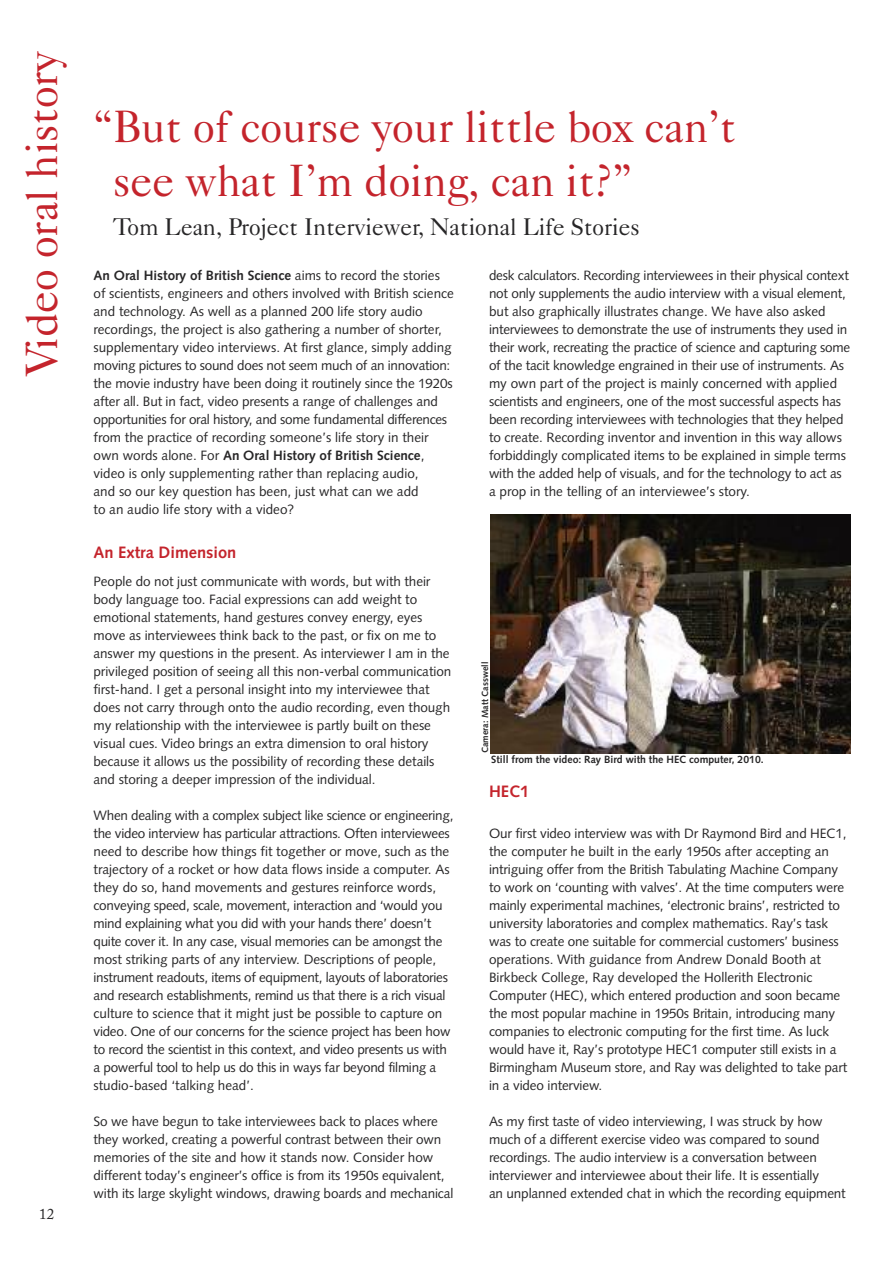
<style>
.page{position:relative;width:893px;height:1263px;background:#fff}
.page>*{position:absolute;margin:0;border:0;box-sizing:border-box;transform-origin:0 0}
.t1{font:45px/54px "Caslon 540 BT";color:#c4242c}
.t2{font:24px "Caslon 540 BT";color:#272627}
.t3{font:700 16.5px "Syntax";color:#c4242c}
.t4{font:15px "Adobe Caslon";color:#272627}
.t5{font:13.5px/18px "Syntax";letter-spacing:-.01em;color:#272627}
.t6{font:700 10.5px "Syntax";color:#272627}
.t7{font:700 9px "Syntax";color:#272627}
.s1{font-weight:700}
</style>
<div class="page">
<img style="left:491px;top:514px;width:359px;height:240px">
<h1 class="t1" style="left:19px;top:375px;width:325px;rotate:-90deg">Video oral history</h1>
<p class="t4" style="left:39px;top:1209px;width:16px">12</p>
<h1 class="t1" style="left:113px;top:104px;width:624px;text-indent:-20px">“But of course your little box can’t see what I’m doing, can it?”</h1>
<h2 class="t2" style="left:113px;top:219px;width:528px">Tom Lean, Project Interviewer, National Life Stories</h2>
<p class="t5" style="left:94px;top:267px;width:362px"><span class="s1">An Oral History of British Science</span> aims to record the stories of scientists, engineers and others involved with British science and technology. As well as a planned 200 life story audio recordings, the project is also gathering a number of shorter, supplementary video interviews. At first glance, simply adding moving pictures to sound does not seem much of an innovation: the movie industry have been doing it routinely since the 1920s after all. But in fact, video presents a range of challenges and opportunities for oral history, and some fundamental differences from the practice of recording someone’s life story in their own words alone. For <span class="s1">An Oral History of British Science</span>, video is only supplementing rather than replacing audio,<br>and so our key question has been, just what can we add<br>to an audio life story with a video?</p>
<p class="t3" style="left:94px;top:545px;width:144px">An Extra Dimension</p>
<p class="t5" style="left:94px;top:573px;width:359px">People do not just communicate with words, but with their body language too. Facial expressions can add weight to emotional statements, hand gestures convey energy, eyes move as interviewees think back to the past, or fix on me to answer my questions in the present. As interviewer I am in the privileged position of seeing all this non-verbal communication first-hand. I get a personal insight into my interviewee that does not carry through onto the audio recording, even though my relationship with the interviewee is partly built on these visual cues. Video brings an extra dimension to oral history because it allows us the possibility of recording these details and storing a deeper impression of the individual.</p>
<p class="t5" style="left:94px;top:807px;width:361px">When dealing with a complex subject like science or engineering, the video interview has particular attractions. Often interviewees need to describe how things fit together or move, such as the trajectory of a rocket or how data flows inside a computer. As they do so, hand movements and gestures reinforce words, conveying speed, scale, movement, interaction and ‘would you mind explaining what you did with your hands there’ doesn’t quite cover it. In any case, visual memories can be amongst the most striking parts of any interview. Descriptions of people, instrument readouts, items of equipment, layouts of laboratories and research establishments, remind us that there is a rich visual culture to science that it might just be possible to capture on video. One of our concerns for the science project has been how to record the scientist in this context, and video presents us with a powerful tool to help us do this in ways far beyond filming a studio-based ‘talking head’.</p>
<p class="t5" style="left:94px;top:1113px;width:361px">So we have begun to take interviewees back to places where they worked, creating a powerful contrast between their own memories of the site and how it stands now. Consider how different today’s engineer’s office is from its 1950s equivalent, with its large skylight windows, drawing boards and mechanical</p>
<p class="t5" style="left:489px;top:267px;width:363px">desk calculators. Recording interviewees in their physical context not only supplements the audio interview with a visual element, but also graphically illustrates change. We have also asked interviewees to demonstrate the use of instruments they used in their work, recreating the practice of science and capturing some of the tacit knowledge engrained in their use of instruments. As my own part of the project is mainly concerned with applied scientists and engineers, one of the most successful aspects has been recording interviewees with technologies that they helped to create. Recording inventor and invention in this way allows forbiddingly complicated items to be explained in simple terms with the added help of visuals, and for the technology to act as a prop in the telling of an interviewee’s story.</p>
<p class="t7" style="left:481px;top:753px;width:93px;rotate:-90deg">Camera: Matt Casswell</p>
<p class="t6" style="left:491px;top:755px;width:274px">Still from the video: Ray Bird with the HEC computer, 2010.</p>
<p class="t3" style="left:489px;top:785px;width:42px">HEC1</p>
<p class="t5" style="left:489px;top:825px;width:360px">Our first video interview was with Dr Raymond Bird and HEC1, the computer he built in the early 1950s after accepting an intriguing offer from the British Tabulating Machine Company to work on ‘counting with valves’. At the time computers were mainly experimental machines, ‘electronic brains’, restricted to university laboratories and complex mathematics. Ray’s task was to create one suitable for commercial customers’ business operations. With guidance from Andrew Donald Booth at Birkbeck College, Ray developed the Hollerith Electronic Computer (HEC), which entered production and soon became the most popular machine in 1950s Britain, introducing many companies to electronic computing for the first time. As luck would have it, Ray’s prototype HEC1 computer still exists in a Birmingham Museum store, and Ray was delighted to take part in a video interview.</p>
<p class="t5" style="left:489px;top:1113px;width:358px">As my first taste of video interviewing, I was struck by how much of a different exercise video was compared to sound recordings. The audio interview is a conversation between interviewer and interviewee about their life. It is essentially<br>an unplanned extended chat in which the recording equipment</p>
</div>
